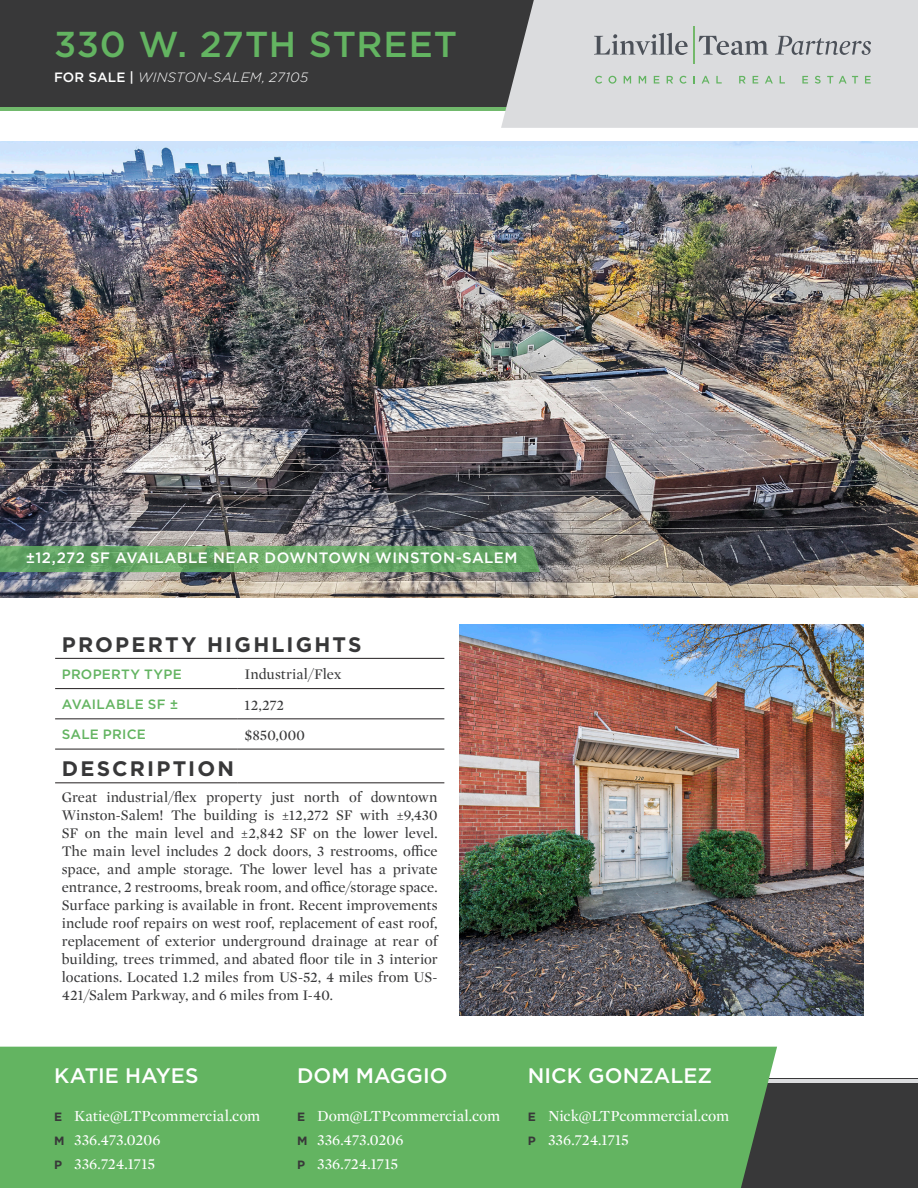
<style>
.page{position:relative;width:918px;height:1188px;background:#fff}
.page>*{position:absolute;margin:0;border:0;box-sizing:border-box;transform-origin:0 0}
.t1{font:500 36px "Gotham";letter-spacing:.02em;color:#63b461}
.t2{font:500 21px "Gotham";color:#fff}
.t3{font:700 21px "Gotham";letter-spacing:.105em;color:#383839}
.t4{font:15.75px/24px "Mercury Display";letter-spacing:-.005em;color:#fff}
.t5{font:15px/18px "Mercury Display";color:#383839;text-align:justify}
.t6{font:500 15px "Gotham";letter-spacing:.025em;color:#fff}
.t7{font:500 13.5px "Gotham";letter-spacing:.015em;color:#63b461}
.t8{font:italic 300 13.5px "Gotham";letter-spacing:.02em;color:#fff}
.s1{font-weight:500;font-style:normal}
.s2{font-family:"Gotham";font-weight:700;font-size:12px;color:#383839}
</style>
<div class="page">
<div style="left:0;top:1079px;width:918px;height:109px;background:#383839"></div>
<div style="left:0;top:0;width:918px;height:110px;background:#383839"></div>
<hr style="left:0;top:107px;width:918px;height:3px;background:#71b96c">
<div style="left:501px;top:0;width:417px;height:128px;background:#dbdcde"></div>
<svg style="left:594px;top:33px;width:94px;height:22px;background:#b1b3b7"></svg>
<hr style="left:693px;top:26px;width:1px;height:38px;background:#73b86a">
<svg style="left:699px;top:36px;width:69px;height:19px"></svg>
<svg style="left:775px;top:36px;width:96px;height:19px;background:#b5b7ba"></svg>
<svg style="left:595px;top:76px;width:7px;height:8px"></svg>
<svg style="left:608px;top:76px;width:8px;height:8px"></svg>
<svg style="left:624px;top:76px;width:7px;height:8px"></svg>
<svg style="left:639px;top:76px;width:7px;height:8px"></svg>
<svg style="left:654px;top:76px;width:5px;height:8px"></svg>
<svg style="left:667px;top:76px;width:6px;height:8px"></svg>
<svg style="left:680px;top:76px;width:7px;height:8px"></svg>
<svg style="left:693px;top:76px;width:2px;height:8px"></svg>
<svg style="left:702px;top:76px;width:8px;height:8px"></svg>
<svg style="left:716px;top:76px;width:6px;height:8px"></svg>
<svg style="left:739px;top:76px;width:7px;height:8px"></svg>
<svg style="left:753px;top:76px;width:5px;height:8px"></svg>
<svg style="left:765px;top:76px;width:8px;height:8px"></svg>
<svg style="left:780px;top:76px;width:5px;height:8px"></svg>
<svg style="left:802px;top:76px;width:6px;height:8px"></svg>
<svg style="left:815px;top:76px;width:6px;height:8px"></svg>
<svg style="left:827px;top:76px;width:6px;height:8px"></svg>
<svg style="left:839px;top:76px;width:19px;height:8px"></svg>
<svg style="left:865px;top:76px;width:6px;height:8px"></svg>
<hr style="left:0;top:1079px;width:918px;height:3px;background:#dbdcde">
<div style="left:0;top:1047px;width:777px;height:141px;background:#63b461"></div>
<img style="left:0;top:142px;width:918px;height:455px">
<img style="left:459px;top:624px;width:405px;height:391px">
<hr style="left:55px;top:688px;width:183px;height:1px;background:#231f20">
<hr style="left:238px;top:688px;width:206px;height:1px;background:#231f20">
<hr style="left:55px;top:718px;width:183px;height:1px;background:#231f20">
<hr style="left:238px;top:718px;width:206px;height:1px;background:#231f20">
<hr style="left:55px;top:749px;width:183px;height:1px;background:#231f20">
<hr style="left:238px;top:749px;width:206px;height:1px;background:#231f20">
<hr style="left:55px;top:658px;width:183px;height:1px;background:#231f20">
<hr style="left:238px;top:658px;width:206px;height:1px;background:#231f20">
<hr style="left:55px;top:782px;width:183px;height:1px;background:#231f20">
<hr style="left:238px;top:782px;width:206px;height:1px;background:#231f20">
<svg style="left:0;top:546px;width:540px;height:26px;background:#67a766"></svg>
<h1 class="t1" style="left:54px;top:20px;width:405px">330 W. 27TH STREET</h1>
<p class="t8" style="left:54px;top:68px;width:256px"><span class="s1">FOR SALE |</span> WINSTON-SALEM, 27105</p>
<p class="t6" style="left:26px;top:548px;width:493px">±12,272 SF AVAILABLE NEAR DOWNTOWN WINSTON-SALEM</p>
<p class="t3" style="left:62px;top:630px;width:301px">PROPERTY HIGHLIGHTS</p>
<p class="t7" style="left:62px;top:665px;width:121px">PROPERTY TYPE</p>
<p class="t5" style="left:245px;top:665px;width:98px">Industrial/Flex</p>
<p class="t7" style="left:62px;top:696px;width:118px">AVAILABLE SF ±</p>
<p class="t5" style="left:245px;top:695px;width:41px">12,272</p>
<p class="t7" style="left:62px;top:726px;width:86px">SALE PRICE</p>
<p class="t5" style="left:245px;top:725px;width:62px">$850,000</p>
<p class="t3" style="left:62px;top:755px;width:174px">DESCRIPTION</p>
<p class="t5" style="left:62px;top:787px;width:377px">Great industrial/flex property just north of downtown Winston-Salem! The building is ±12,272 SF with ±9,430<br>SF on the main level and ±2,842 SF on the lower level.<br>The main level includes 2 dock doors, 3 restrooms, office space, and ample storage. The lower level has a private entrance, 2 restrooms, break room, and office/storage space.<br>Surface parking is available in front. Recent improvements include roof repairs on west roof, replacement of east roof, replacement of exterior underground drainage at rear of building, trees trimmed, and abated floor tile in 3 interior locations. Located 1.2 miles from US-52, 4 miles from US-421/Salem Parkway, and 6 miles from I-40.</p>
<p class="t2" style="left:54px;top:1062px;width:146px">KATIE HAYES</p>
<p class="t4" style="left:54px;top:1103px;width:208px"><span class="s2">E</span> Katie@LTPcommercial.com<br><span class="s2">M</span> 336.473.0206<br><span class="s2">P</span> 336.724.1715</p>
<p class="t2" style="left:297px;top:1062px;width:152px">DOM MAGGIO</p>
<p class="t4" style="left:297px;top:1103px;width:205px"><span class="s2">E</span> Dom@LTPcommercial.com<br><span class="s2">M</span> 336.473.0206<br><span class="s2">P</span> 336.724.1715</p>
<p class="t2" style="left:528px;top:1062px;width:186px">NICK GONZALEZ</p>
<p class="t4" style="left:528px;top:1103px;width:203px"><span class="s2">E</span> Nick@LTPcommercial.com<br><span class="s2">P</span> 336.724.1715</p>
</div>
